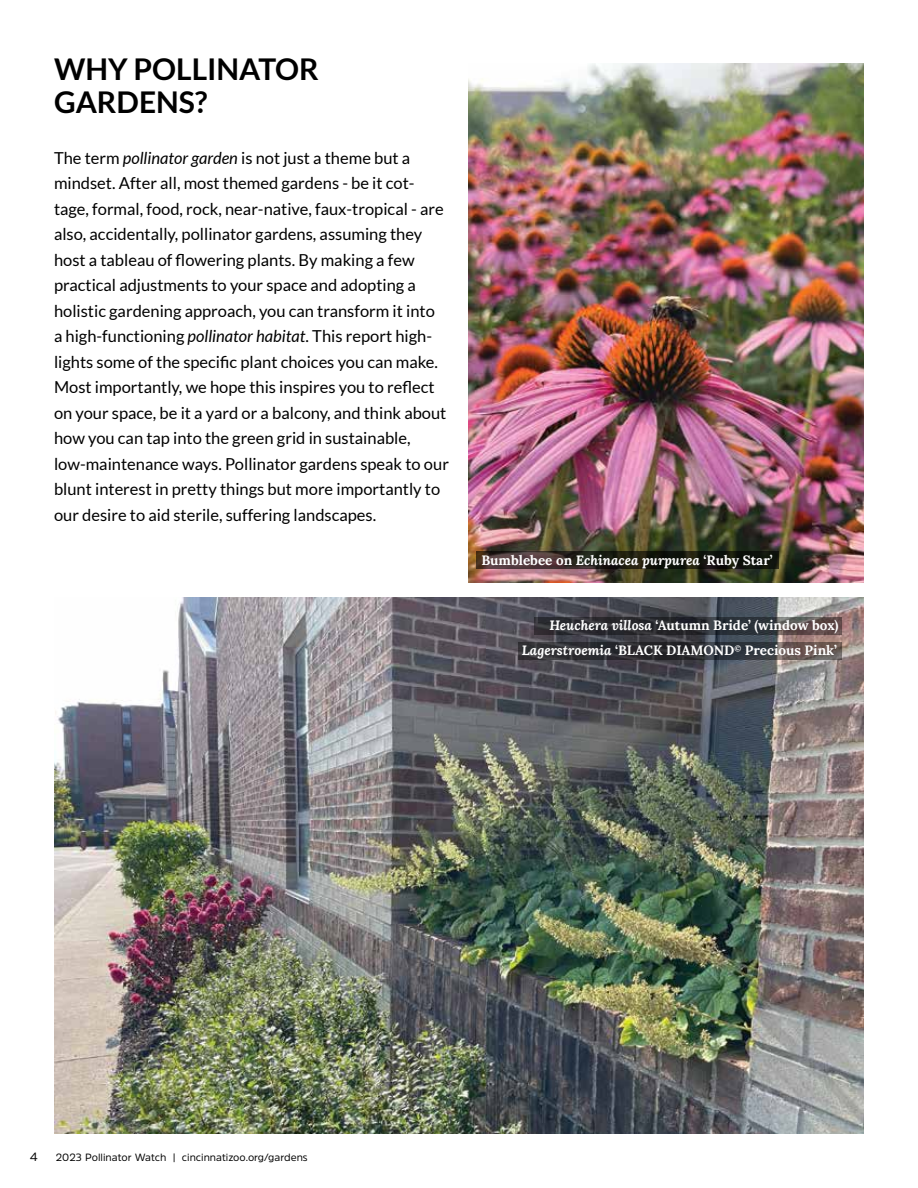
<style>
.page{position:relative;width:918px;height:1188px;background:#fff}
.page>*{position:absolute;margin:0;border:0;box-sizing:border-box;transform-origin:0 0}
.t1{font:700 30px/33px "Lato";color:#000}
.t2{font:16.5px/25.5px "Lato";color:#000}
.t3{font:700 13.5px "Lora";color:#fff}
.t4{font:12px "Amsi Pro";color:#000}
.t5{font:10.5px "Amsi Pro";color:#000}
.s1{font-style:italic}
</style>
<div class="page">
<img style="left:468px;top:64px;width:396px;height:518px">
<svg style="left:476px;top:551px;width:302px;height:17px"></svg>
<img style="left:54px;top:597px;width:810px;height:537px">
<svg style="left:534px;top:618px;width:308px;height:17px"></svg>
<svg style="left:518px;top:643px;width:324px;height:17px"></svg>
<h1 class="t1" style="left:54px;top:52px;width:266px">WHY POLLINATOR<br>GARDENS?</h1>
<p class="t2" style="left:54px;top:145px;width:396px">The term <span class="s1">pollinator garden</span> is not just a theme but a mindset. After all, most themed gardens - be it cot&shy;tage, formal, food, rock, near-native, faux-tropical - are also, accidentally, pollinator gardens, assuming they host a tableau of flowering plants. By making a few practical adjustments to your space and adopting a holistic gardening approach, you can transform it into<br>a high-functioning <span class="s1">pollinator habitat</span>. This report high&shy;lights some of the specific plant choices you can make.<br>Most importantly, we hope this inspires you to reflect on your space, be it a yard or a balcony, and think about how you can tap into the green grid in sustainable, low-maintenance ways. Pollinator gardens speak to our blunt interest in pretty things but more importantly to our desire to aid sterile, suffering landscapes.</p>
<p class="t3" style="left:482px;top:551px;width:293px">Bumblebee on <span class="s1">Echinacea purpurea</span> ‘Ruby Star’</p>
<p class="t3" style="left:549px;top:616px;width:291px"><span class="s1">Heuchera villosa</span> ‘Autumn Bride’ (window box)</p>
<p class="t3" style="left:522px;top:642px;width:317px"><span class="s1">Lagerstroemia</span> ‘BLACK DIAMOND<sup>©</sup> Precious Pink’</p>
<p class="t4" style="left:30px;top:1149px;width:9px">4</p>
<p class="t5" style="left:56px;top:1150px;width:253px">2023 Pollinator Watch | cincinnatizoo.org/gardens</p>
</div>
